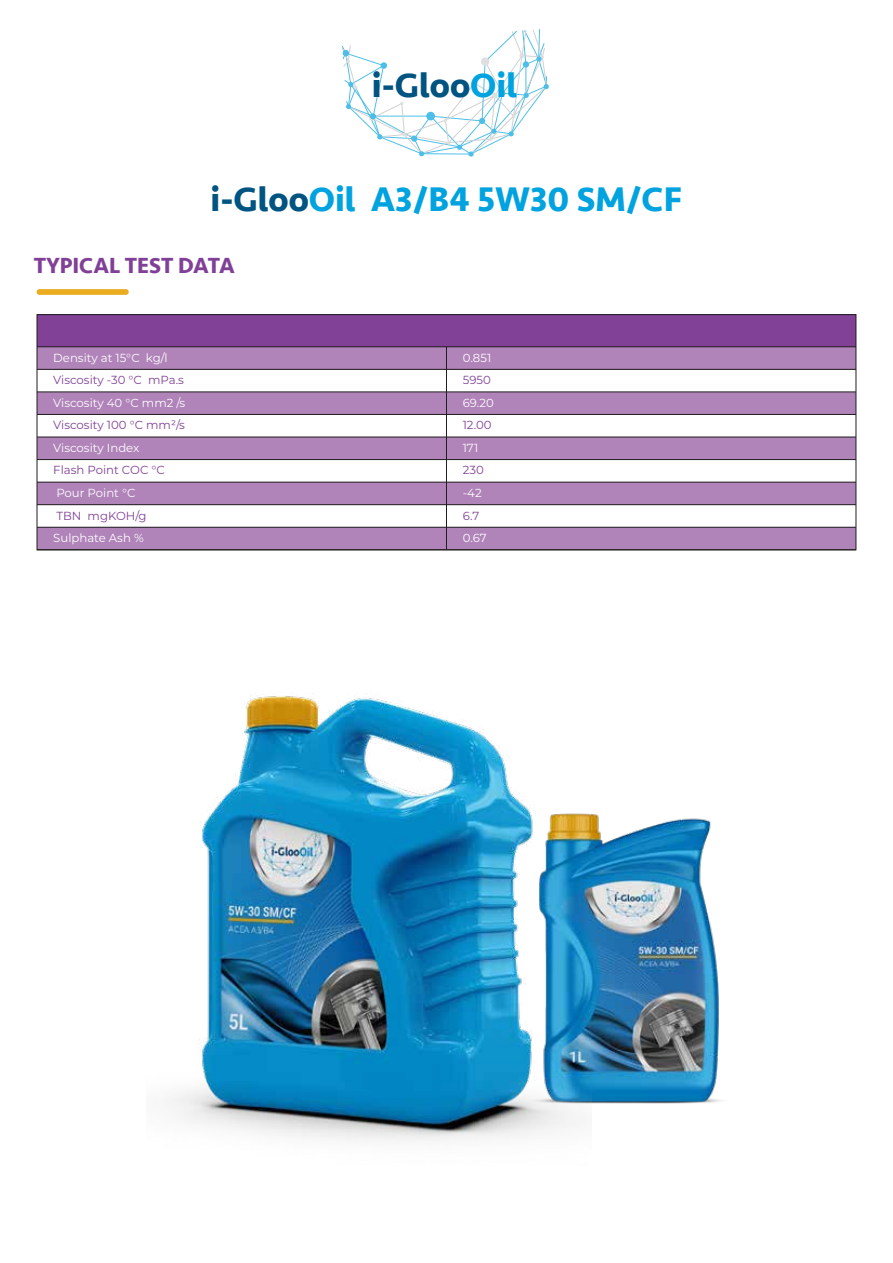
<style>
.page{position:relative;width:893px;height:1263px;background:#fff}
.page>*{position:absolute;margin:0;border:0;box-sizing:border-box;transform-origin:0 0}
.t1{font:700 35.1px "Seravek";color:#00a3df}
.t2{font:700 35.1px "Seravek";color:#005481}
.t3{font:700 22.5px "Seravek";color:#804097}
.t4{font:11.7px "Montserrat";color:#fff}
.t5{font:11.7px "Montserrat";color:#804196}
.s1{color:#00a3df}
.s2{color:#005481}
</style>
<div class="page">
<svg style="left:342px;top:29px;width:207px;height:128px"></svg>
<svg style="left:426px;top:112px;width:9px;height:8px"></svg>
<div style="left:37px;top:289px;width:92px;height:6px;background:#ebad20;border-radius:3px"></div>
<div style="left:37px;top:347px;width:409px;height:22px;background:#b083b9"></div>
<div style="left:37px;top:392px;width:409px;height:22px;background:#b083b9"></div>
<div style="left:37px;top:437px;width:409px;height:23px;background:#b083b9"></div>
<div style="left:37px;top:482px;width:409px;height:23px;background:#b083b9"></div>
<div style="left:37px;top:527px;width:409px;height:23px;background:#b083b9"></div>
<div style="left:37px;top:315px;width:819px;height:32px;background:#804196"></div>
<div style="left:446px;top:347px;width:410px;height:22px;background:#b083b9"></div>
<div style="left:446px;top:392px;width:410px;height:22px;background:#b083b9"></div>
<div style="left:446px;top:437px;width:410px;height:23px;background:#b083b9"></div>
<div style="left:446px;top:482px;width:410px;height:23px;background:#b083b9"></div>
<div style="left:446px;top:527px;width:410px;height:23px;background:#b083b9"></div>
<hr style="left:37px;top:346px;width:819px;height:1px;background:#211e1f">
<hr style="left:37px;top:369px;width:819px;height:1px;background:#211e1f">
<hr style="left:37px;top:391px;width:819px;height:1px;background:#211e1f">
<hr style="left:37px;top:414px;width:819px;height:1px;background:#211e1f">
<hr style="left:37px;top:437px;width:819px;height:1px;background:#211e1f">
<hr style="left:37px;top:459px;width:819px;height:1px;background:#211e1f">
<hr style="left:37px;top:482px;width:819px;height:1px;background:#211e1f">
<hr style="left:37px;top:527px;width:819px;height:1px;background:#211e1f">
<hr style="left:37px;top:504px;width:819px;height:1px;background:#211e1f">
<div style="left:37px;top:314px;width:819px;height:236px;border:1px solid #211e1f"></div>
<hr style="left:446px;top:347px;width:1px;height:203px;background:#211e1f">
<img style="left:591px;top:814px;width:130px;height:290px">
<img style="left:170px;top:695px;width:421px;height:446px">
<h1 class="t2" style="left:372px;top:57px;width:146px">i-Gloo<span class="s1">Oil</span></h1>
<h1 class="t1" style="left:211px;top:171px;width:473px"><span class="s2">i-Gloo</span>Oil A3/B4 5W30 SM/CF</h1>
<h2 class="t3" style="left:34px;top:248px;width:203px">TYPICAL TEST DATA</h2>
<p class="t4" style="left:53px;top:349px;width:116px">Density at 15°C kg/l</p>
<p class="t5" style="left:53px;top:372px;width:132px">Viscosity -30 °C mPa.s</p>
<p class="t4" style="left:53px;top:394px;width:134px">Viscosity 40 °C mm2 /s</p>
<p class="t5" style="left:53px;top:417px;width:133px">Viscosity 100 °C mm²/s</p>
<p class="t5" style="left:53px;top:462px;width:113px">Flash Point COC °C</p>
<p class="t4" style="left:53px;top:440px;width:88px">Viscosity Index</p>
<p class="t4" style="left:56px;top:485px;width:81px">Pour Point °C</p>
<p class="t4" style="left:463px;top:349px;width:30px">0.851</p>
<p class="t5" style="left:463px;top:372px;width:30px">5950</p>
<p class="t4" style="left:463px;top:394px;width:33px">69.20</p>
<p class="t5" style="left:463px;top:417px;width:30px">12.00</p>
<p class="t5" style="left:463px;top:462px;width:23px">230</p>
<p class="t4" style="left:463px;top:440px;width:17px">171</p>
<p class="t4" style="left:463px;top:485px;width:20px">-42</p>
<p class="t5" style="left:56px;top:508px;width:92px">TBN mgKOH/g</p>
<p class="t5" style="left:463px;top:508px;width:18px">6.7</p>
<p class="t4" style="left:53px;top:530px;width:92px">Sulphate Ash %</p>
<p class="t4" style="left:463px;top:530px;width:25px">0.67</p>
</div>
